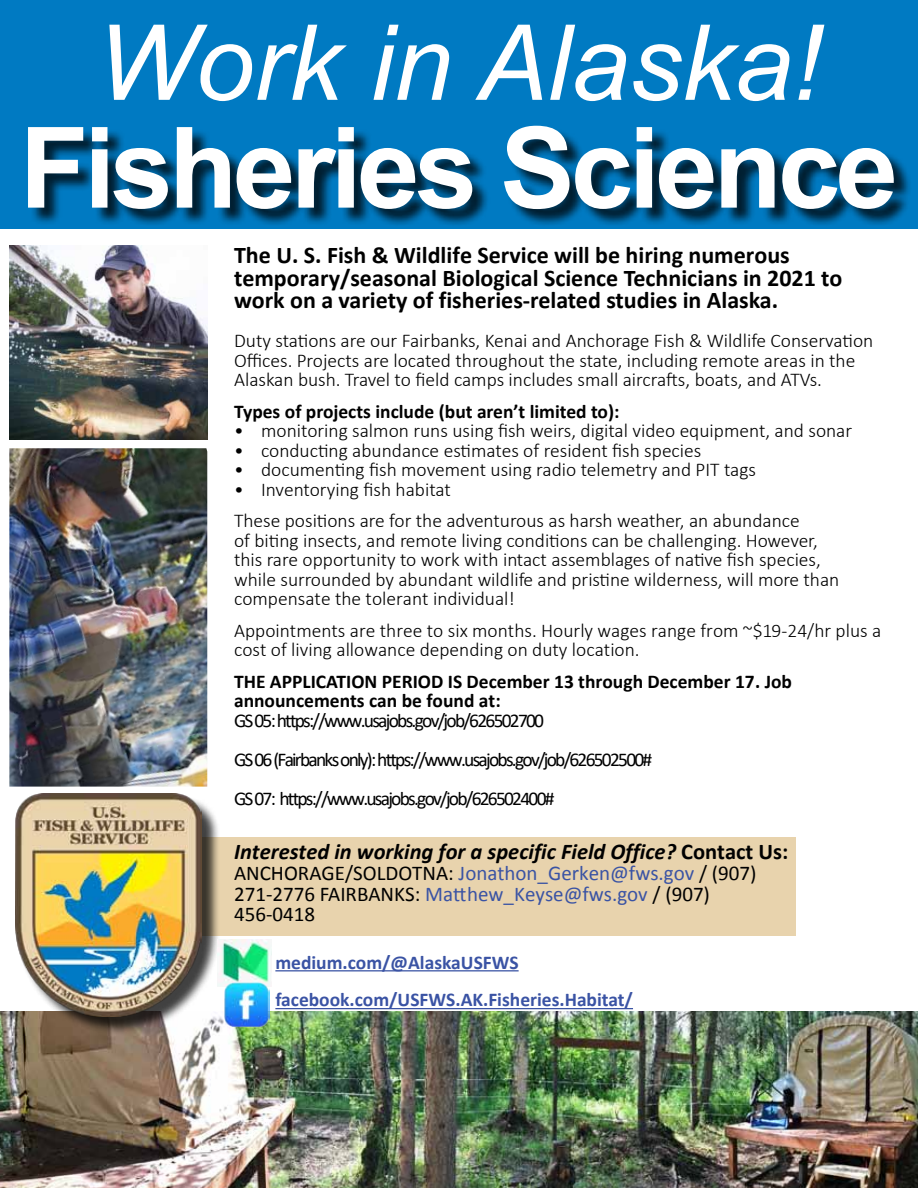
<style>
.page{position:relative;width:918px;height:1188px;background:#fff}
.page>*{position:absolute;margin:0;border:0;box-sizing:border-box;transform-origin:0 0}
.t1{font:700 112.5px "Arial";letter-spacing:-.04em;color:#fff}
.t2{font:italic 105px "Arial";color:#fff}
.t3{font:700 24px/22.5px "Calibri";color:#000}
.t4{font:italic 700 22.5px "Calibri";color:#000}
.t5{font:21px/20.5px "Calibri";color:#000}
.t6{font:300 19.5px/19.5px "Calibri";color:#000}
.t7{font:19.5px/39px "Calibri";letter-spacing:-.09em;color:#000}
.t8{font:700 19.5px/19.5px "Calibri";color:#000}
.t9{font:700 19.5px "Calibri";color:#3a53a4}
.t10{font:700 19.5px "Calibri";color:#000}
.s1{font-style:inherit}
.s2{font-style:normal}
.s3{color:#3a53a4}
</style>
<div class="page">
<div style="left:186px;top:838px;width:610px;height:98px;background:#e8d3ad"></div>
<div style="left:0;top:0;width:918px;height:229px;background:#007ac2"></div>
<img style="left:9px;top:448px;width:198px;height:339px">
<img style="left:0;top:1012px;width:918px;height:176px">
<img style="left:9px;top:245px;width:198px;height:194px">
<div style="left:17px;top:796px;width:203px;height:239px;background:#000;opacity:.75"></div>
<img style="left:15px;top:794px;width:187px;height:222px">
<div style="left:30px;top:128px;width:882px;height:100px;background:#000;opacity:.75"></div>
<hr style="left:275px;top:1008px;width:358px;height:1px;background:#3a53a4">
<img style="left:217px;top:940px;width:55px;height:46px">
<hr style="left:275px;top:970px;width:244px;height:1px;background:#3a53a4">
<img style="left:224px;top:981px;width:46px;height:46px">
<h2 class="t2" style="left:96px;top:-5px;width:727px">Work in Alaska!</h2>
<h1 class="t1" style="left:20px;top:93px;width:880px">Fisheries Science</h1>
<p class="t3" style="left:234px;top:244px;width:610px">The U. S. Fish &amp; Wildlife Service will be hiring numerous temporary/seasonal Biological Science Technicians in 2021 to work on a variety of fisheries-related studies in Alaska.</p>
<p class="t6" style="left:234px;top:331px;width:641px">Duty stations are our Fairbanks, Kenai and Anchorage Fish &amp; Wildlife Conservation<br>Offices. Projects are located throughout the state, including remote areas in the<br>Alaskan bush. Travel to field camps includes small aircrafts, boats, and ATVs.</p>
<p class="t10" style="left:234px;top:398px;width:387px">Types of projects include (but aren’t limited to):</p>
<p class="t6" style="left:234px;top:421px;width:620px">• monitoring salmon runs using fish weirs, digital video equipment, and sonar</p>
<p class="t6" style="left:234px;top:440px;width:469px">• conducting abundance estimates of resident fish species</p>
<p class="t6" style="left:234px;top:460px;width:523px">• documenting fish movement using radio telemetry and PIT tags</p>
<p class="t6" style="left:234px;top:473px;width:567px;line-height:31.5px">• Inventorying fish habitat<br>These positions are for the adventurous as harsh weather, an abundance</p>
<p class="t6" style="left:234px;top:530px;width:607px">of biting insects, and remote living conditions can be challenging. However, this rare opportunity to work with intact assemblages of native fish species, while surrounded by abundant wildlife and pristine wilderness, will more than compensate the tolerant individual!</p>
<p class="t6" style="left:234px;top:620px;width:649px">Appointments are three to six months. Hourly wages range from ~$19-24/hr plus a cost of living allowance depending on duty location.</p>
<p class="t8" style="left:234px;top:671px;width:560px"><span class="s1">THE APPLICATION PERIOD IS</span> December 13 through December 17. Job announcements can be found at:</p>
<p class="t7" style="left:234px;top:700px;width:420px">GS05:https://www.usajobs.gov/job/626502700<br>GS06(Fairbanksonly):https://www.usajobs.gov/job/626502500#<br>GS07: https://www.usajobs.gov/job/626502400#</p>
<p class="t4" style="left:234px;top:837px;width:556px">Interested in working for a specific Field Office? <span class="s2">Contact Us:</span></p>
<p class="t5" style="left:234px;top:863px;width:524px">ANCHORAGE/SOLDOTNA: <span class="s3">Jonathon_Gerken@fws.gov</span> / (907)<br>271-2776 FAIRBANKS: <span class="s3">Matthew_Keyse@fws.gov</span> / (907)<br>456-0418</p>
<p class="t9" style="left:275px;top:948px;width:245px">medium.com/@AlaskaUSFWS</p>
<p class="t9" style="left:275px;top:986px;width:359px">facebook.com/USFWS.AK.Fisheries.Habitat/</p>
</div>
